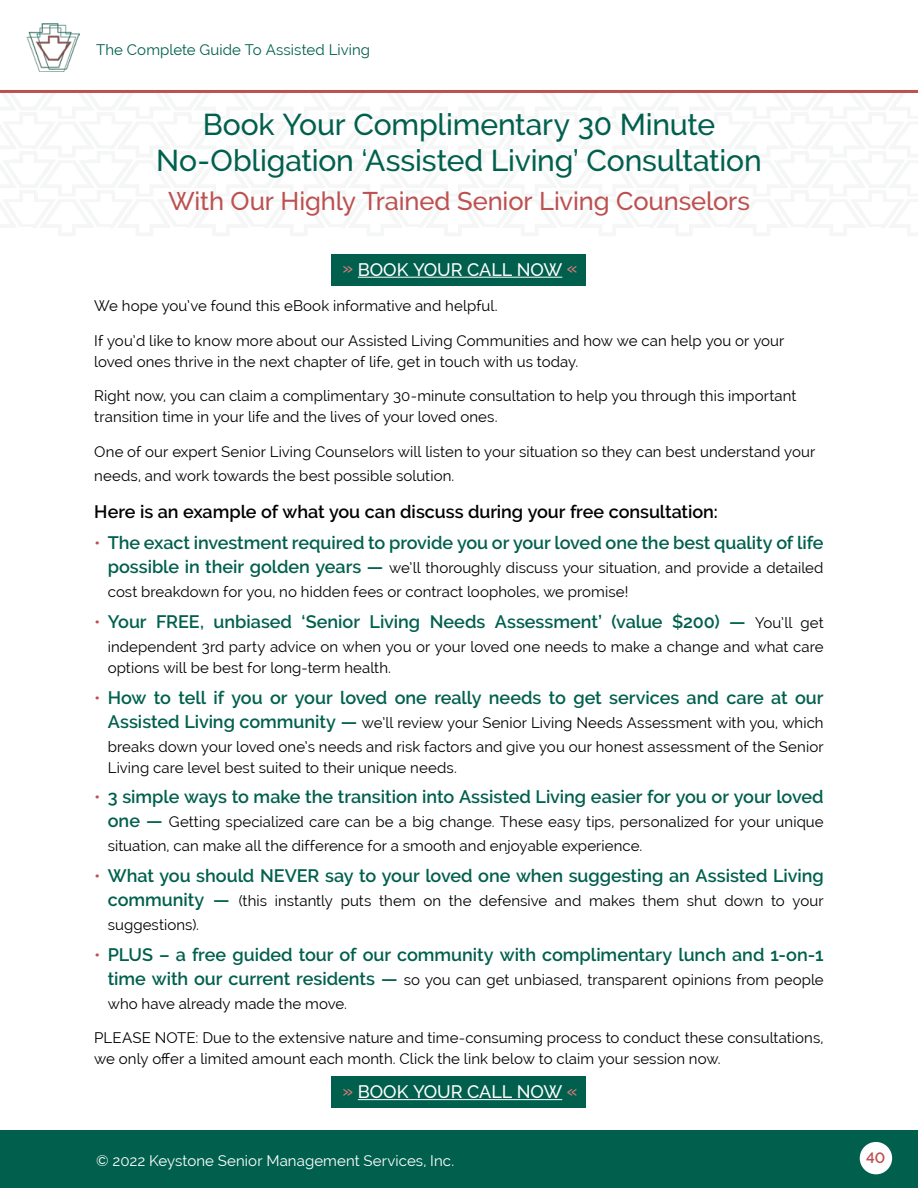
<style>
.page{position:relative;width:918px;height:1188px;background:#fff}
.page>*{position:absolute;margin:0;border:0;box-sizing:border-box;transform-origin:0 0}
.t1{font:500 30px/36px "Raleway";letter-spacing:-.005em;color:#00604d;text-align:center}
.t2{font:500 25.5px "Raleway";letter-spacing:-.005em;color:#bd5050}
.t3{font:600 18px "Raleway";color:#00604d}
.t4{font:600 18px "Raleway";color:#000}
.t5{font:500 18px "Raleway";letter-spacing:-.005em;color:#fff}
.t6{font:15px/24px "Raleway";letter-spacing:.005em;color:#000}
.t7{font:15px "Raleway";letter-spacing:.005em;color:#fff}
.t8{font:15px "Raleway";letter-spacing:.005em;color:#00604d}
.t9{font:600 15px "Raleway";color:#bd5050}
.s1{color:#e57a7a}
.s2{font-weight:400;color:#bd5050}
.s3{font-weight:600;font-size:18px;color:#00604d}
.s4{font-weight:400;font-size:15px;color:#000}
</style>
<div class="page">
<div style="left:332px;top:254px;width:254px;height:32px;background:#00604d"></div>
<hr style="left:358px;top:277px;width:204px;height:1px;background:#fff">
<div style="left:332px;top:1076px;width:254px;height:32px;background:#00604d"></div>
<hr style="left:358px;top:1099px;width:204px;height:1px;background:#fff">
<img style="left:26px;top:24px;width:53px;height:47px">
<div style="left:0;top:1131px;width:918px;height:57px;background:#00604d"></div>
<div style="left:860px;top:1142px;width:32px;height:32px;background:#fff;border-radius:50%"></div>
<hr style="left:0;top:90px;width:918px;height:3px;background:#bd5050">
<p class="t8" style="left:96px;top:41px;width:276px">The Complete Guide To Assisted Living</p>
<h1 class="t1" style="left:156px;top:107px;width:607px">Book Your Complimentary 30 Minute<br>No-Obligation ‘Assisted Living’ Consultation</h1>
<h2 class="t2" style="left:168px;top:186px;width:583px">With Our Highly Trained Senior Living Counselors</h2>
<p class="t5" style="left:343px;top:259px;width:237px"><span class="s1">»</span> BOOK YOUR CALL NOW <span class="s1">«</span></p>
<p class="t6" style="left:94px;top:294px;width:405px">We hope you’ve found this eBook informative and helpful.</p>
<p class="t6" style="left:94px;top:330px;width:692px;line-height:21px">If you’d like to know more about our Assisted Living Communities and how we can help you or your loved ones thrive in the next chapter of life, get in touch with us today.</p>
<p class="t6" style="left:94px;top:386px;width:704px;line-height:21px">Right now, you can claim a complimentary 30-minute consultation to help you through this important transition time in your life and the lives of your loved ones.</p>
<p class="t6" style="left:94px;top:440px;width:723px">One of our expert Senior Living Counselors will listen to your situation so they can best understand your needs, and work towards the best possible solution.</p>
<p class="t4" style="left:94px;top:502px;width:625px">Here is an example of what you can discuss during your free consultation:</p>
<p class="t3" style="left:94px;top:532px;width:731px"><span class="s2">•</span> The exact investment required to provide you or your loved one the best quality of life</p>
<p class="t6" style="left:108px;top:556px;width:717px"><span class="s3">possible in their golden years —</span> we’ll thoroughly discuss your situation, and provide a detailed cost breakdown for you, no hidden fees or contract loopholes, we promise!</p>
<p class="t3" style="left:94px;top:611px;width:731px"><span class="s2">•</span> Your FREE, unbiased ‘Senior Living Needs Assessment’ (value $200) — <span class="s4">You’ll get</span></p>
<p class="t6" style="left:108px;top:636px;width:717px;line-height:21px">independent 3rd party advice on when you or your loved one needs to make a change and what care options will be best for long-term health.</p>
<p class="t3" style="left:94px;top:687px;width:731px"><span class="s2">•</span> How to tell if you or your loved one really needs to get services and care at our</p>
<p class="t6" style="left:108px;top:710px;width:717px"><span class="s3">Assisted Living community —</span> we’ll review your Senior Living Needs Assessment with you, which breaks down your loved one’s needs and risk factors and give you our honest assessment of the Senior</p>
<p class="t6" style="left:108px;top:755px;width:351px">Living care level best suited to their unique needs.</p>
<p class="t3" style="left:94px;top:787px;width:731px"><span class="s2">•</span> 3 simple ways to make the transition into Assisted Living easier for you or your loved</p>
<p class="t6" style="left:108px;top:810px;width:717px"><span class="s3">one —</span> Getting specialized care can be a big change. These easy tips, personalized for your unique situation, can make all the difference for a smooth and enjoyable experience.</p>
<p class="t3" style="left:94px;top:865px;width:731px"><span class="s2">•</span> What you should NEVER say to your loved one when suggesting an Assisted Living</p>
<p class="t6" style="left:108px;top:889px;width:717px"><span class="s3">community —</span> (this instantly puts them on the defensive and makes them shut down to your suggestions).</p>
<p class="t3" style="left:94px;top:944px;width:731px"><span class="s2">•</span> PLUS – a free guided tour of our community with complimentary lunch and 1-on-1</p>
<p class="t6" style="left:108px;top:968px;width:717px"><span class="s3">time with our current residents —</span> so you can get unbiased, transparent opinions from people who have already made the move.</p>
<p class="t6" style="left:94px;top:1028px;width:731px;line-height:21px">PLEASE NOTE: Due to the extensive nature and time-consuming process to conduct these consultations, we only offer a limited amount each month. Click the link below to claim your session now.</p>
<p class="t5" style="left:343px;top:1082px;width:237px"><span class="s1">»</span> BOOK YOUR CALL NOW <span class="s1">«</span></p>
<p class="t7" style="left:96px;top:1152px;width:360px">© 2022 Keystone Senior Management Services, Inc.</p>
<p class="t9" style="left:866px;top:1150px;width:21px">40</p>
</div>
